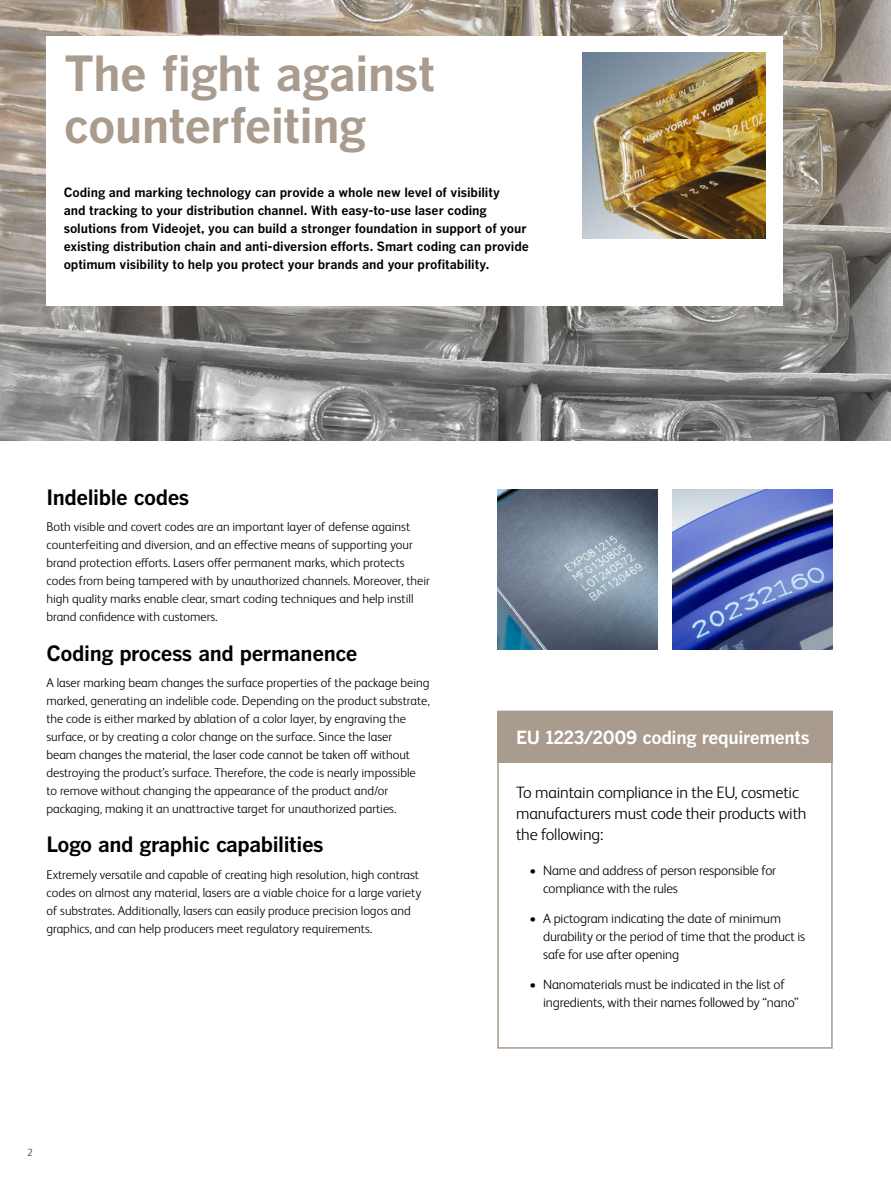
<style>
.page{position:relative;width:891px;height:1188px;background:#fff}
.page>*{position:absolute;margin:0;border:0;box-sizing:border-box;transform-origin:0 0}
.t1{font:700 48px/52.5px "Benton Gothic";letter-spacing:-.02em;color:#a99b8d}
.t2{font:700 21px "Benton Gothic";letter-spacing:-.02em;color:#000}
.t3{font:700 18px "Benton Gothic";letter-spacing:-.02em;color:#fff}
.t4{font:300 16.5px/21px "FS Albert Pro";letter-spacing:-.01em;color:#000}
.t5{font:300 13.5px/18px "FS Albert Pro";letter-spacing:-.01em;color:#000}
.t6{font:300 12.75px/18px "FS Albert Pro";color:#000}
.t7{font:700 12.75px/18px "Benton Gothic";letter-spacing:-.005em;color:#000}
.t8{font:300 10.5px "FS Albert Pro";color:#414042}
</style>
<div class="page">
<img style="left:0;top:0;width:891px;height:441px">
<div style="left:46px;top:36px;width:737px;height:270px;background:#fff"></div>
<img style="left:582px;top:53px;width:184px;height:186px">
<div style="left:497px;top:711px;width:336px;height:51px;background:#a99b8d"></div>
<div style="left:497px;top:711px;width:336px;height:338px;border:2px solid #a99b8d"></div>
<img style="left:497px;top:489px;width:160px;height:160px">
<img style="left:672px;top:489px;width:160px;height:160px">
<h1 class="t1" style="left:64px;top:48px;width:373px">The fight against counterfeiting</h1>
<p class="t7" style="left:64px;top:184px;width:467px">Coding and marking technology can provide a whole new level of visibility<br>and tracking to your distribution channel. With easy-to-use laser coding solutions from Videojet, you can build a stronger foundation in support of your existing distribution chain and anti-diversion efforts. Smart coding can provide optimum visibility to help you protect your brands and your profitability.</p>
<h2 class="t2" style="left:46px;top:485px;width:144px">Indelible codes</h2>
<p class="t6" style="left:46px;top:517px;width:385px">Both visible and covert codes are an important layer of defense against counterfeiting and diversion, and an effective means of supporting your brand protection efforts. Lasers offer permanent marks, which protects codes from being tampered with by unauthorized channels. Moreover, their high quality marks enable clear, smart coding techniques and help instill brand confidence with customers.</p>
<h2 class="t2" style="left:46px;top:641px;width:312px">Coding process and permanence</h2>
<p class="t6" style="left:46px;top:673px;width:385px">A laser marking beam changes the surface properties of the package being marked, generating an indelible code. Depending on the product substrate, the code is either marked by ablation of a color layer, by engraving the surface, or by creating a color change on the surface. Since the laser<br>beam changes the material, the laser code cannot be taken off without destroying the product’s surface. Therefore, the code is nearly impossible<br>to remove without changing the appearance of the product and/or packaging, making it an unattractive target for unauthorized parties.</p>
<h2 class="t2" style="left:46px;top:832px;width:279px">Logo and graphic capabilities</h2>
<p class="t6" style="left:46px;top:865px;width:376px">Extremely versatile and capable of creating high resolution, high contrast codes on almost any material, lasers are a viable choice for a large variety of substrates. Additionally, lasers can easily produce precision logos and graphics, and can help producers meet regulatory requirements.</p>
<p class="t8" style="left:27px;top:1145px;width:7px">2</p>
<h3 class="t3" style="left:516px;top:727px;width:295px">EU 1223/2009 coding requirements</h3>
<p class="t4" style="left:516px;top:781px;width:292px">To maintain compliance in the EU, cosmetic manufacturers must code their products with the following:</p>
<p class="t5" style="left:543px;top:861px;width:235px;text-indent:-14px">• Name and address of person responsible for compliance with the rules</p>
<p class="t5" style="left:543px;top:909px;width:264px;text-indent:-14px">• A pictogram indicating the date of minimum durability or the period of time that the product is safe for use after opening</p>
<p class="t5" style="left:543px;top:975px;width:257px;text-indent:-14px">• Nanomaterials must be indicated in the list of ingredients, with their names followed by “nano”</p>
</div>
